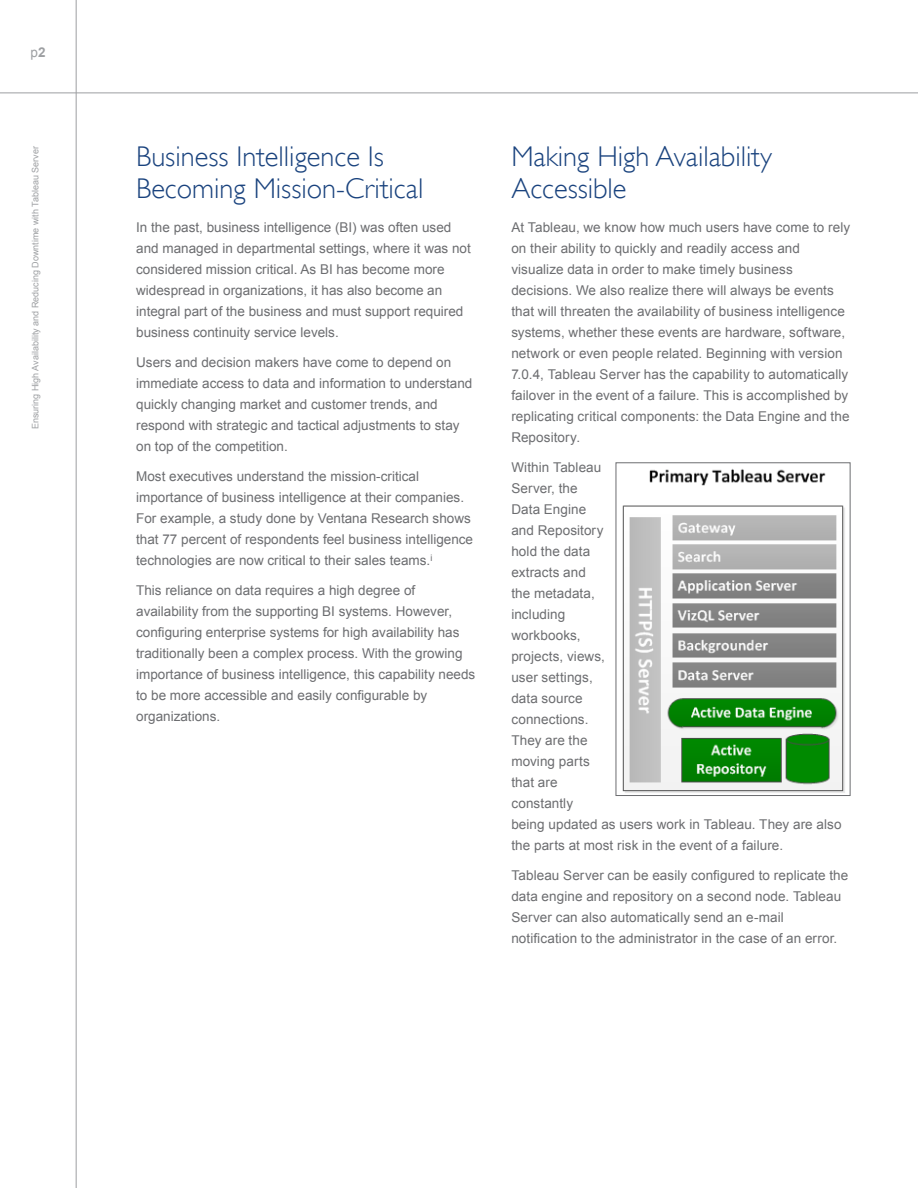
<style>
.page{position:relative;width:918px;height:1188px;background:#fff}
.page>*{position:absolute;margin:0;border:0;box-sizing:border-box;transform-origin:0 0}
.Paragraph_Headers{font:300 28.5px/31.5px "Gill Sans";color:#1a437e}
.Paragraph_Headers-2{font:13.5px/21px "Arial";color:#6c6d70}
.Body_copy{font:13.5px/21px "Arial";letter-spacing:.005em;color:#6c6d70}
.t1{font:13.5px "Arial";color:#9d9fa2}
.t2{font:9px "Arial";color:#9d9fa2}
.s1{font-weight:700}
</style>
<div class="page">
<hr style="left:76px;top:0;width:1px;height:1188px;background:#9d9fa2">
<hr style="left:0;top:93px;width:918px;height:1px;background:#9d9fa2">
<img style="left:622px;top:468px;width:223px;height:325px">
<div style="left:616px;top:462px;width:234px;height:334px;border:1px solid #6c6d70"></div>
<p class="t1" style="left:31px;top:43px;width:17px">p<span class="s1">2</span></p>
<p class="t2" style="left:29px;top:429px;width:284px;rotate:-90deg">Ensuring High Availability and Reducing Downtime with Tableau Server</p>
<p class="Paragraph_Headers" style="left:136px;top:141px;width:289px">Business Intelligence Is<br>Becoming Mission-Critical</p>
<p class="Paragraph_Headers-2" style="left:136px;top:217px;width:336px">In the past, business intelligence (BI) was often used and managed in departmental settings, where it was not considered mission critical. As BI has become more widespread in organizations, it has also become an integral part of the business and must support required business continuity service levels.</p>
<p class="Paragraph_Headers-2" style="left:136px;top:352px;width:338px">Users and decision makers have come to depend on immediate access to data and information to understand quickly changing market and customer trends, and respond with strategic and tactical adjustments to stay on top of the competition.</p>
<p class="Paragraph_Headers-2" style="left:136px;top:466px;width:338px">Most executives understand the mission-critical importance of business intelligence at their companies.<br>For example, a study done by Ventana Research shows that 77 percent of respondents feel business intelligence technologies are now critical to their sales teams.<sup>i</sup></p>
<p class="Paragraph_Headers-2" style="left:136px;top:580px;width:341px">This reliance on data requires a high degree of availability from the supporting BI systems. However, configuring enterprise systems for high availability has traditionally been a complex process. With the growing importance of business intelligence, this capability needs to be more accessible and easily configurable by organizations.</p>
<p class="Paragraph_Headers" style="left:511px;top:141px;width:262px">Making High Availability<br>Accessible</p>
<p class="Body_copy" style="left:511px;top:217px;width:340px">At Tableau, we know how much users have come to rely on their ability to quickly and readily access and visualize data in order to make timely business decisions. We also realize there will always be events that will threaten the availability of business intelligence systems, whether these events are hardware, software, network or even people related. Beginning with version 7.0.4, Tableau Server has the capability to automatically failover in the event of a failure. This is accomplished by replicating critical components: the Data Engine and the Repository.</p>
<p class="Body_copy" style="left:511px;top:457px;width:332px">Within Tableau<br>Server, the<br>Data Engine<br>and Repository<br>hold the data<br>extracts and<br>the metadata,<br>including<br>workbooks,<br>projects, views,<br>user settings,<br>data source<br>connections.<br>They are the<br>moving parts<br>that are<br>constantly<br>being updated as users work in Tableau. They are also the parts at most risk in the event of a failure.</p>
<p class="Body_copy" style="left:511px;top:865px;width:339px">Tableau Server can be easily configured to replicate the data engine and repository on a second node. Tableau Server can also automatically send an e-mail notification to the administrator in the case of an error.</p>
</div>
